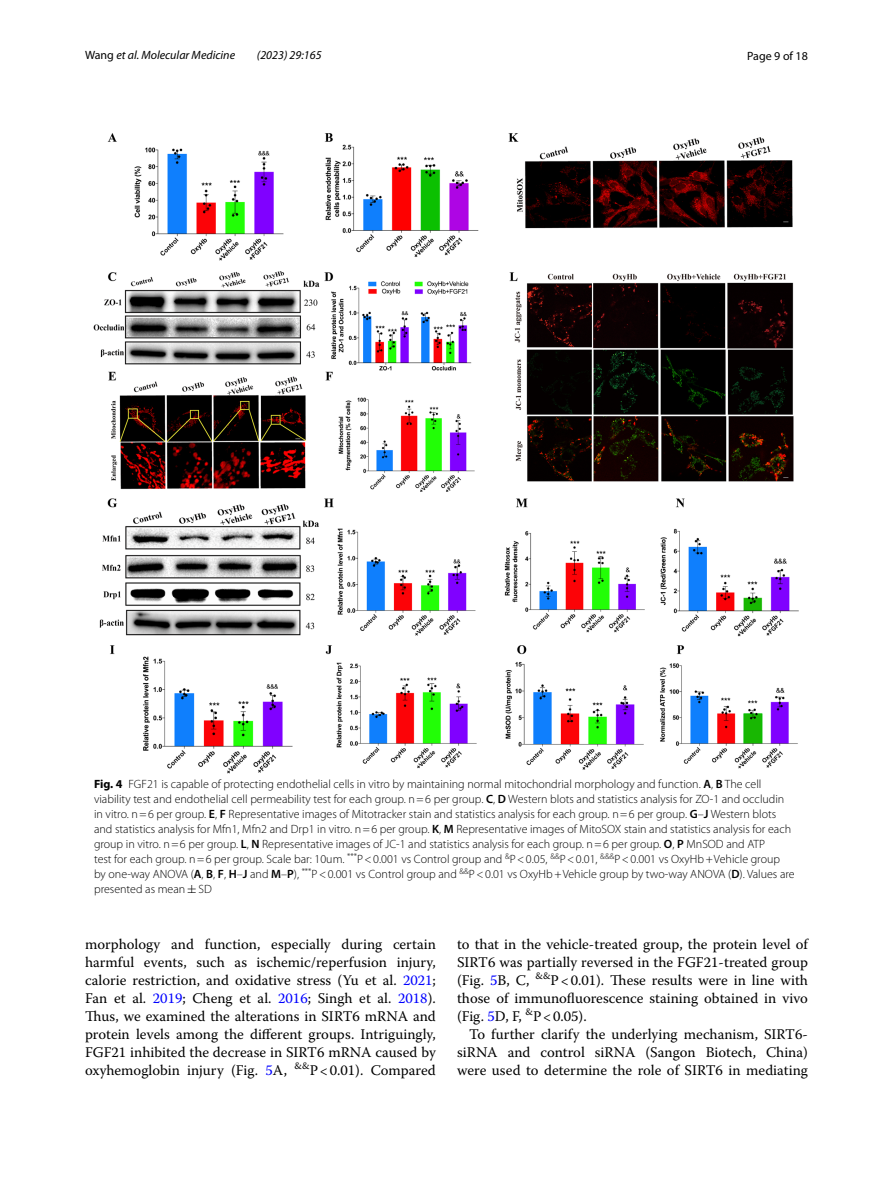
<style>
.page{position:relative;width:893px;height:1187px;background:#fff}
.page>*{position:absolute;margin:0;border:0;box-sizing:border-box;transform-origin:0 0}
.t1{font:14.7px/18px "Warnock Pro";color:#000;text-align:justify}
.t2{font:300 12px/15px "Myriad Pro";color:#000}
.t3{font:italic 12px "Myriad Pro";color:#000}
.t4{font:12px "Myriad Pro";color:#000}
.s1{font-style:normal}
.s2{font-weight:700}
.s3{font-weight:600}
.s4{font-family:"MTSYN14";font-weight:400}
.s5{color:#00f}
</style>
<div class="page">
<img style="left:94px;top:133px;width:705px;height:640px">
<p class="t3" style="left:85px;top:48px;width:152px"><span class="s1">Wang</span> et al. Molecular Medicine</p>
<p class="t3" style="left:257px;top:48px;width:66px">(2023) 29:165</p>
<p class="t4" style="left:747px;top:48px;width:62px">Page 9 of 18</p>
<p class="t2" style="left:94px;top:777px;width:702px"><span class="s2">Fig. 4</span> FGF21 is capable of protecting endothelial cells in vitro by maintaining normal mitochondrial morphology and function. <span class="s3">A</span>, <span class="s3">B</span> The cell viability test and endothelial cell permeability test for each group. n=6 per group. <span class="s3">C</span>, <span class="s3">D</span> Western blots and statistics analysis for ZO-1 and occludin in vitro. n=6 per group. <span class="s3">E</span>, <span class="s3">F</span> Representative images of Mitotracker stain and statistics analysis for each group. n=6 per group. <span class="s3">G</span>–<span class="s3">J</span> Western blots and statistics analysis for Mfn1, Mfn2 and Drp1 in vitro. n=6 per group. <span class="s3">K</span>, <span class="s3">M</span> Representative images of MitoSOX stain and statistics analysis for each group in vitro. n=6 per group. <span class="s3">L</span>, <span class="s3">N</span> Representative images of JC-1 and statistics analysis for each group. n=6 per group. <span class="s3">O</span>, <span class="s3">P</span> MnSOD and ATP<br>test for each group. n=6 per group. Scale bar: 10um. <sup>***</sup>P&lt;0.001 vs Control group and <sup>&amp;</sup>P&lt;0.05, <sup>&amp;&amp;</sup>P&lt;0.01, <sup>&amp;&amp;&amp;</sup>P&lt;0.001 vs OxyHb+Vehicle group by one-way ANOVA (<span class="s3">A</span>, <span class="s3">B</span>, <span class="s3">F</span>, <span class="s3">H</span>–<span class="s3">J</span> and <span class="s3">M</span>–<span class="s3">P</span>), <sup>***</sup>P&lt;0.001 vs Control group and <sup>&amp;&amp;</sup>P&lt;0.01 vs OxyHb+Vehicle group by two-way ANOVA (<span class="s3">D</span>). Values are presented as mean <span class="s4">±</span> SD</p>
<p class="t1" style="left:85px;top:935px;width:352px">morphology and function, especially during certain harmful events, such as ischemic/reperfusion injury, calorie restriction, and oxidative stress (Yu et al. <span class="s5">2021</span>; Fan et al. <span class="s5">2019</span>; Cheng et al. <span class="s5">2016</span>; Singh et al. <span class="s5">2018</span>).<br>Thus, we examined the alterations in SIRT6 mRNA and protein levels among the different groups. Intriguingly, FGF21 inhibited the decrease in SIRT6 mRNA caused by oxyhemoglobin injury (Fig. <span class="s5">5</span>A, <sup>&amp;&amp;</sup>P&lt;0.01). Compared</p>
<p class="t1" style="left:457px;top:935px;width:352px">to that in the vehicle-treated group, the protein level of SIRT6 was partially reversed in the FGF21-treated group (Fig. <span class="s5">5</span>B, C, <sup>&amp;&amp;</sup>P&lt;0.01). These results were in line with those of immunofluorescence staining obtained in vivo (Fig. <span class="s5">5</span>D, F, <sup>&amp;</sup>P&lt;0.05).</p>
<p class="t1" style="left:457px;top:1025px;width:352px;text-indent:12px">To further clarify the underlying mechanism, SIRT6- siRNA and control siRNA (Sangon Biotech, China) were used to determine the role of SIRT6 in mediating</p>
</div>
